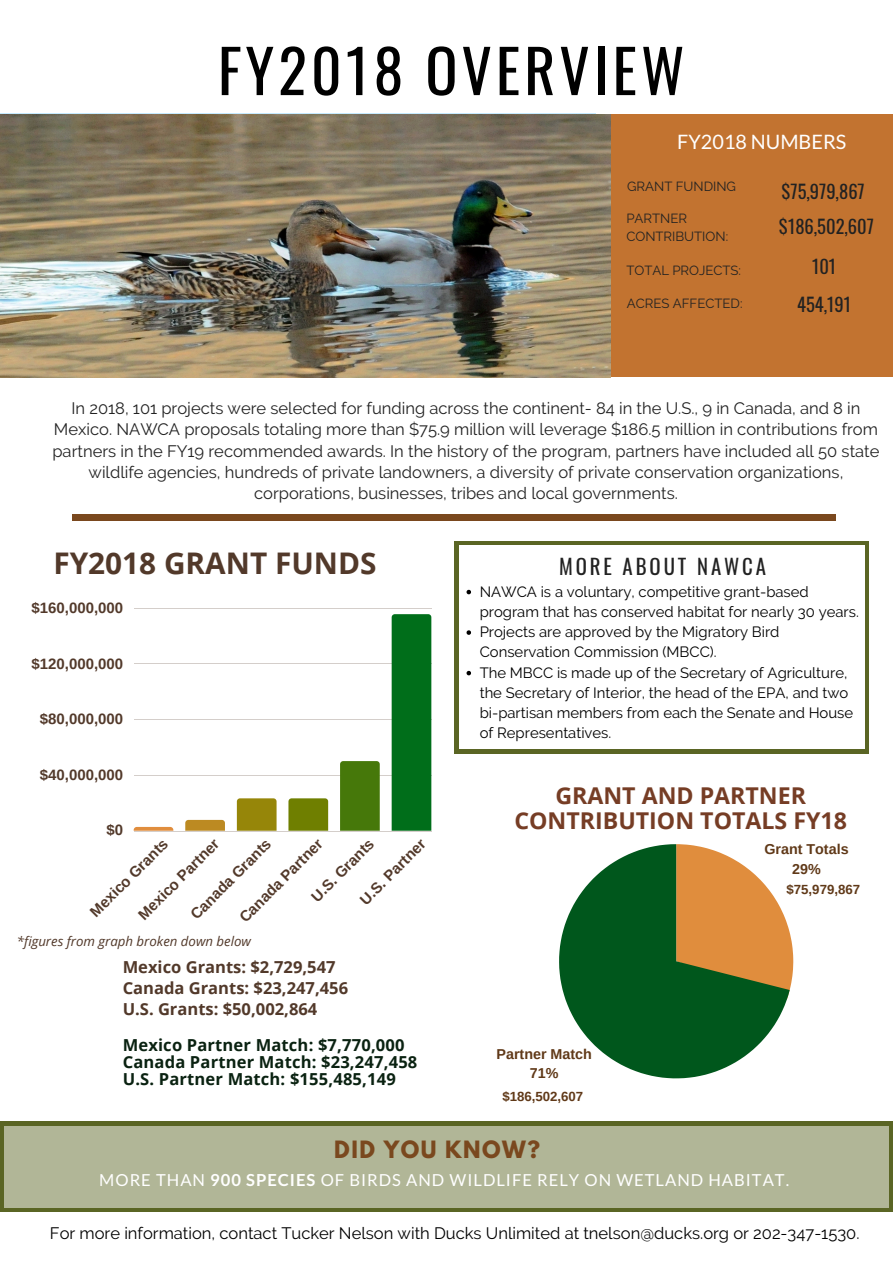
<style>
.page{position:relative;width:893px;height:1263px;background:#fff}
.page>*{position:absolute;margin:0;border:0;box-sizing:border-box;transform-origin:0 0}
.t1{font:59.62px "Oswald";letter-spacing:.07em;color:#000}
.t2{font:700 29.78px "Open Sans";color:#52392a}
.t3{font:700 23.17px "Open Sans";color:#763d25}
.t4{font:700 21.15px "League Spartan";letter-spacing:.07em;color:#7a481e}
.t5{font:20.85px "Oswald";letter-spacing:.14em;color:#222}
.t6{font:19.88px "Lato";color:#fff}
.t7{font:18.52px/35.5px "Oswald";color:#222}
.t8{font:16.58px/21.4px "Raleway";color:#222;text-align:center}
.t9{font:16.58px "Raleway";color:#000}
.t10{font:700 16.58px/16.9px "Open Sans";letter-spacing:.01em;color:#0a2211}
.t11{font:700 16.58px/20.9px "Open Sans";color:#52392a}
.t12{font:16.58px "Lato";letter-spacing:.06em;color:#fff}
.t13{font:700 15px "Arimo";color:#52392a}
.t14{font:14.85px/20.2px "Raleway";color:#000}
.t15{font:700 14.33px/19.7px "Arimo";color:#603918;text-align:center}
.t16{font:italic 13.27px "Open Sans";color:#52392a}
.t17{font:700 13.27px "Arimo";color:#603918}
.t18{font:13.2px/18px "Raleway";color:#222}
.s1{font-weight:700}
</style>
<div class="page">
<div style="left:455px;top:541px;width:414px;height:213px;background:#5a6524"></div>
<div style="left:459px;top:545px;width:405px;height:204px;background:#fff"></div>
<svg style="left:467px;top:590px;width:4px;height:4px"></svg>
<svg style="left:467px;top:630px;width:4px;height:5px"></svg>
<svg style="left:467px;top:671px;width:4px;height:4px"></svg>
<div style="left:0;top:1122px;width:893px;height:90px;background:#5a6524"></div>
<div style="left:4px;top:1127px;width:885px;height:81px;background:#b1b697"></div>
<div style="left:593px;top:114px;width:300px;height:263px;background:#c27330"></div>
<div style="left:72px;top:514px;width:764px;height:7px;background:#7a481e"></div>
<img style="left:0;top:114px;width:611px;height:263px">
<svg style="left:790px;top:934px;width:3px;height:55px"></svg>
<svg style="left:559px;top:844px;width:231px;height:234px;fill:#00571c"></svg>
<hr style="left:134px;top:831px;width:297px;height:1px;background:#52392a">
<hr style="left:134px;top:775px;width:297px;height:1px;background:#52392a">
<hr style="left:134px;top:719px;width:297px;height:1px;background:#52392a">
<hr style="left:134px;top:664px;width:297px;height:1px;background:#52392a">
<hr style="left:134px;top:608px;width:297px;height:1px;background:#52392a">
<svg style="left:134px;top:827px;width:39px;height:4px"></svg>
<svg style="left:185px;top:820px;width:40px;height:11px"></svg>
<svg style="left:237px;top:798px;width:40px;height:33px"></svg>
<svg style="left:288px;top:798px;width:40px;height:33px"></svg>
<svg style="left:340px;top:761px;width:40px;height:70px;background:#48790d"></svg>
<div style="left:392px;top:614px;width:39px;height:217px;background:#006e1a"></div>
<h1 class="t1" style="left:218px;top:24px;width:468px">FY2018 OVERVIEW</h1>
<p class="t6" style="left:677px;top:129px;width:171px">FY2018 NUMBERS</p>
<p class="t18" style="left:627px;top:178px;width:110px">GRANT FUNDING</p>
<p class="t18" style="left:626px;top:209px;width:103px">PARTNER<br>CONTRIBUTION:</p>
<p class="t18" style="left:626px;top:261px;width:116px">TOTAL PROJECTS:</p>
<p class="t18" style="left:627px;top:295px;width:117px">ACRES AFFECTED:</p>
<p class="t7" style="left:779px;top:173px;width:97px">$75,979,867 $186,502,607</p>
<p class="t7" style="left:797px;top:247px;width:56px;line-height:37.7px;text-align:center">101<br>454,191</p>
<p class="t8" style="left:52px;top:397px;width:828px">In 2018, 101 projects were selected for funding across the continent- 84 in the U.S., 9 in Canada, and 8 in Mexico. NAWCA proposals totaling more than $75.9 million will leverage $186.5 million in contributions from partners in the FY19 recommended awards. In the history of the program, partners have included all 50 state wildlife agencies, hundreds of private landowners, a diversity of private conservation organizations, corporations, businesses, tribes and local governments.</p>
<h2 class="t2" style="left:53px;top:542px;width:325px">FY2018 GRANT FUNDS</h2>
<p class="t13" style="left:32px;top:599px;width:93px">$160,000,000</p>
<p class="t13" style="left:32px;top:655px;width:93px">$120,000,000</p>
<p class="t13" style="left:40px;top:711px;width:85px">$80,000,000</p>
<p class="t13" style="left:40px;top:766px;width:85px">$40,000,000</p>
<p class="t13" style="left:107px;top:822px;width:18px">$0</p>
<p class="t13" style="left:135px;top:911px;width:109px;rotate:-45deg">Mexico Partner</p>
<p class="t13" style="left:236px;top:914px;width:112px;rotate:-45deg">Canada Partner</p>
<p class="t13" style="left:357px;top:896px;width:87px;rotate:-45deg">U.S. Partner</p>
<p class="t13" style="left:87px;top:908px;width:105px;rotate:-45deg">Mexico Grants</p>
<p class="t13" style="left:187px;top:911px;width:108px;rotate:-45deg">Canada Grants</p>
<p class="t13" style="left:308px;top:893px;width:83px;rotate:-45deg">U.S. Grants</p>
<p class="t16" style="left:17px;top:931px;width:236px">*figures from graph broken down below</p>
<p class="t11" style="left:123px;top:956px;width:227px">Mexico Grants: $2,729,547<br>Canada Grants: $23,247,456<br>U.S. Grants: $50,002,864</p>
<p class="t10" style="left:123px;top:1036px;width:296px">Mexico Partner Match: $7,770,000<br>Canada Partner Match: $23,247,458<br>U.S. Partner Match: $155,485,149</p>
<p class="t5" style="left:559px;top:550px;width:209px">MORE ABOUT NAWCA</p>
<p class="t14" style="left:480px;top:581px;width:381px">NAWCA is a voluntary, competitive grant-based program that has conserved habitat for nearly 30 years.<br>Projects are approved by the Migratory Bird Conservation Commission (MBCC).<br>The MBCC is made up of the Secretary of Agriculture, the Secretary of Interior, the head of the EPA, and two bi-partisan members from each the Senate and House of Representatives.</p>
<h3 class="t3" style="left:555px;top:779px;width:252px">GRANT AND PARTNER</h3>
<h3 class="t3" style="left:514px;top:804px;width:334px">CONTRIBUTION TOTALS FY18</h3>
<p class="t15" style="left:764px;top:839px;width:86px">Grant Totals<br>29%</p>
<p class="t15" style="left:497px;top:1044px;width:97px">Partner Match<br>71%</p>
<p class="t17" style="left:502px;top:1089px;width:82px">$186,502,607</p>
<p class="t17" style="left:786px;top:882px;width:75px">$75,979,867</p>
<p class="t4" style="left:334px;top:1139px;width:207px">DID YOU KNOW?</p>
<p class="t12" style="left:99px;top:1170px;width:691px">MORE THAN <span class="s1">900 SPECIES</span> OF BIRDS AND WILDLIFE RELY ON WETLAND HABITAT.</p>
<p class="t9" style="left:50px;top:1224px;width:811px">For more information, contact Tucker Nelson with Ducks Unlimited at tnelson@ducks.org or 202-347-1530.</p>
</div>
